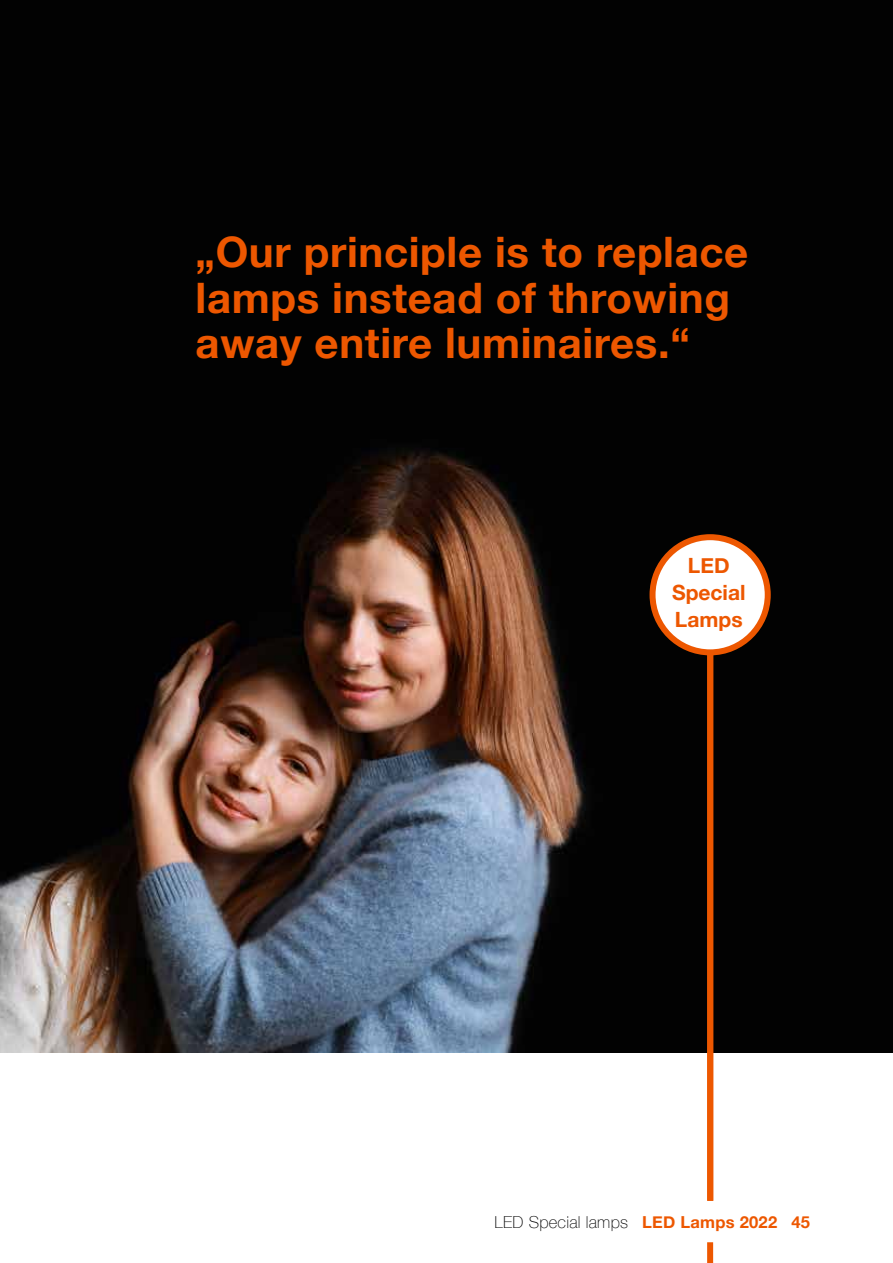
<style>
.page{position:relative;width:893px;height:1263px;background:#fff}
.page>*{position:absolute;margin:0;border:0;box-sizing:border-box;transform-origin:0 0}
.t1{font:700 42px/45.3px "Helvetica Neue";letter-spacing:.015em;color:#ed5700}
.t2{font:700 21px/27.2px "Helvetica Neue";color:#ed5700;text-align:center}
.t3{font:100 16.5px "Helvetica Neue";letter-spacing:.015em;color:#000}
.s1{font-weight:700;color:#ed5700}
</style>
<div class="page">
<img style="left:0;top:0;width:893px;height:1052px">
<div style="left:707px;top:644px;width:6px;height:557px;background:#ed5700"></div>
<div style="left:652px;top:537px;width:116px;height:115px;background:#fff;border-radius:50%"></div>
<div style="left:649px;top:534px;width:122px;height:121px;border:6px solid #ed5700;border-radius:50%"></div>
<div style="left:707px;top:1242px;width:6px;height:21px;background:#ed5700"></div>
<p class="t1" style="left:196px;top:231px;width:554px">„Our principle is to replace lamps instead of throwing away entire luminaires.“</p>
<p class="t2" style="left:672px;top:552px;width:75px">LED<br>Special<br>Lamps</p>
<p class="t3" style="left:495px;top:1210px;width:317px">LED Special lamps <span class="s1">LED Lamps 2022 45</span></p>
</div>
